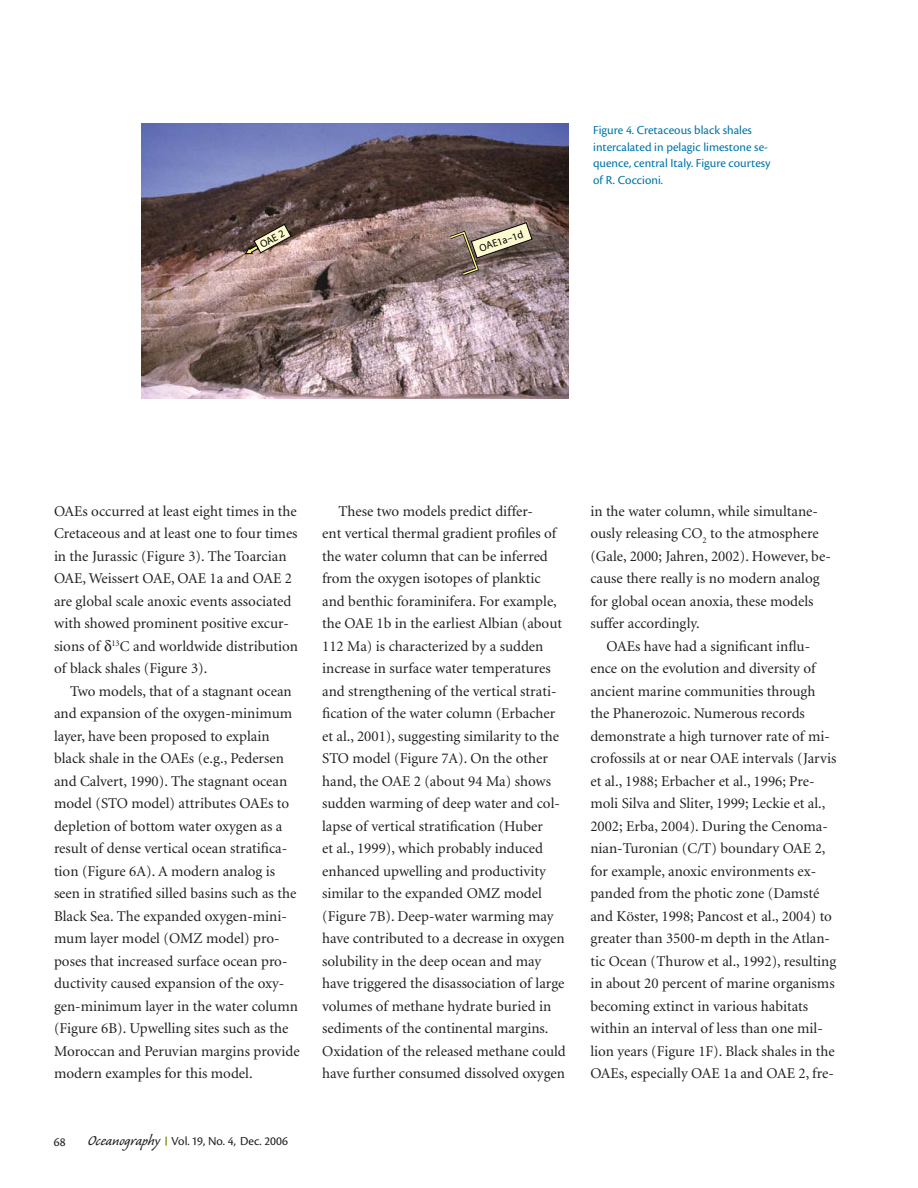
<style>
.page{position:relative;width:918px;height:1188px;background:#fff}
.page>*{position:absolute;margin:0;border:0;box-sizing:border-box;transform-origin:0 0}
.t1{font:15px/22.5px "Minion";color:#231f20}
.t2{font:12.75px/16.5px "Cronos Pro";color:#0075a9}
.t3{font:12.75px "Cronos Pro";color:#231f20}
.t4{font:10.5px "Myriad";color:#010202}
.s1{font-family:"Caliban";font-size:18px}
</style>
<div class="page">
<svg style="left:165px;top:1137px;width:2px;height:9px"></svg>
<img style="left:141px;top:124px;width:428px;height:274px">
<svg style="left:244px;top:223px;width:48px;height:31px"></svg>
<svg style="left:446px;top:222px;width:87px;height:56px;background:#99897d"></svg>
<p class="t4" style="left:259px;top:242px;width:28px;rotate:-29deg">OAE 2</p>
<p class="t4" style="left:479px;top:245px;width:47px;rotate:-19deg">OAE1a–1d</p>
<p class="t2" style="left:593px;top:123px;width:179px">Figure 4. Cretaceous black shales intercalated in pelagic limestone se&shy;quence, central Italy. Figure courtesy of R. Coccioni.</p>
<p class="t1" style="left:54px;top:501px;width:246px">OAEs occurred at least eight times in the Cretaceous and at least one to four times in the Jurassic (Figure 3). The Toarcian OAE, Weissert OAE, OAE 1a and OAE 2 are global scale anoxic events associated with showed prominent positive excur&shy;sions of <sup>13</sup>C and worldwide distribution of black shales (Figure 3).</p>
<p class="t1" style="left:54px;top:681px;width:247px;text-indent:16px">Two models, that of a stagnant ocean and expansion of the oxygen-minimum layer, have been proposed to explain black shale in the OAEs (e.g., Pedersen and Calvert, 1990). The stagnant ocean model (STO model) attributes OAEs to depletion of bottom water oxygen as a result of dense vertical ocean stratifica&shy;tion (Figure 6A). A modern analog is seen in stratified silled basins such as the Black Sea. The expanded oxygen-mini&shy;mum layer model (OMZ model) pro&shy;poses that increased surface ocean pro&shy;ductivity caused expansion of the oxy&shy;gen-minimum layer in the water column (Figure 6B). Upwelling sites such as the Moroccan and Peruvian margins provide modern examples for this model.</p>
<p class="t3" style="left:54px;top:1136px;width:235px">68 <span class="s1">Oceanography</span> Vol. 19, No. 4, Dec. 2006</p>
<p class="t1" style="left:322px;top:501px;width:245px;text-indent:16px">These two models predict differ-<br>ent vertical thermal gradient profiles of the water column that can be inferred from the oxygen isotopes of planktic and benthic foraminifera. For example, the OAE 1b in the earliest Albian (about 112 Ma) is characterized by a sudden increase in surface water temperatures and strengthening of the vertical strati&shy;fication of the water column (Erbacher et al., 2001), suggesting similarity to the STO model (Figure 7A). On the other hand, the OAE 2 (about 94 Ma) shows sudden warming of deep water and col&shy;lapse of vertical stratification (Huber<br>et al., 1999), which probably induced enhanced upwelling and productivity similar to the expanded OMZ model (Figure 7B). Deep-water warming may have contributed to a decrease in oxygen solubility in the deep ocean and may have triggered the disassociation of large volumes of methane hydrate buried in sediments of the continental margins.<br>Oxidation of the released methane could have further consumed dissolved oxygen</p>
<p class="t1" style="left:590px;top:501px;width:242px">in the water column, while simultane&shy;ously releasing CO<sub>2</sub> to the atmosphere (Gale, 2000; Jahren, 2002). However, be&shy;cause there really is no modern analog for global ocean anoxia, these models suffer accordingly.</p>
<p class="t1" style="left:590px;top:636px;width:248px;text-indent:16px">OAEs have had a significant influ&shy;ence on the evolution and diversity of ancient marine communities through the Phanerozoic. Numerous records demonstrate a high turnover rate of mi&shy;crofossils at or near OAE intervals (Jarvis et al., 1988; Erbacher et al., 1996; Pre&shy;moli Silva and Sliter, 1999; Leckie et al., 2002; Erba, 2004). During the Cenoma&shy;nian-Turonian (C/T) boundary OAE 2, for example, anoxic environments ex&shy;panded from the photic zone (Damsté and Köster, 1998; Pancost et al., 2004) to greater than 3500-m depth in the Atlan&shy;tic Ocean (Thurow et al., 1992), resulting in about 20 percent of marine organisms becoming extinct in various habitats within an interval of less than one mil&shy;lion years (Figure 1F). Black shales in the OAEs, especially OAE 1a and OAE 2, fre-</p>
</div>
